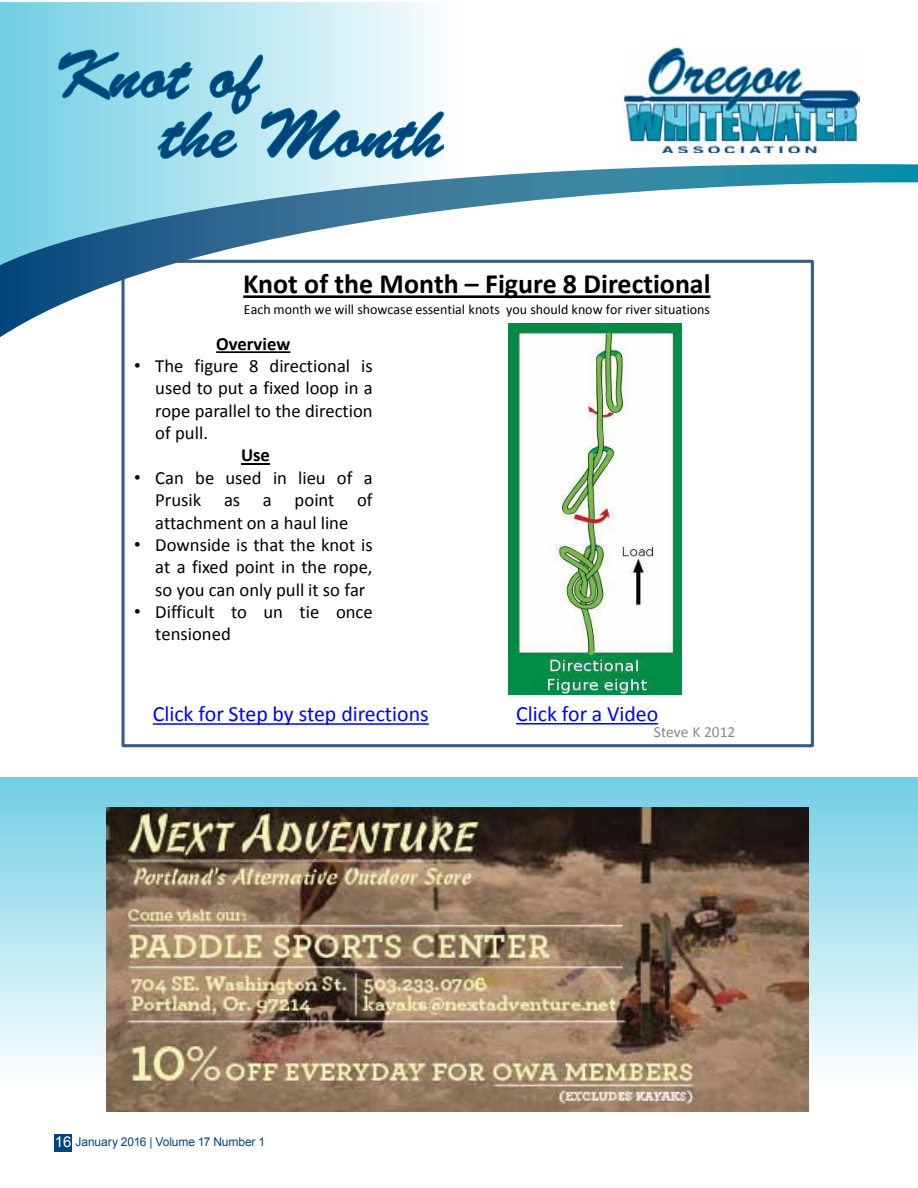
<style>
.page{position:relative;width:918px;height:1188px;background:#fff}
.page>*{position:absolute;margin:0;border:0;box-sizing:border-box;transform-origin:0 0}
.t1{font:67.5px/59.4px "Brush Script Std";color:#00447c}
.t2{font:700 27.9px "Calibri";color:#000}
.t3{font:21.9px "Calibri";letter-spacing:-.005em;color:#00f}
.t4{font:21.75px "Calibri";color:#00f}
.t5{font:18.6px/22.4px "Calibri";color:#000;text-align:justify}
.t6{font:700 18.6px "Calibri";color:#000}
.t7{font:15.45px "Calibri";color:#898989}
.t8{font:13.95px "Calibri";color:#000}
.t9{font:12px "Arial";letter-spacing:-.01em;color:#00447c}
.s1{font-family:"Arial"}
.s2{font-size:15px;color:#fff}
</style>
<div class="page">
<div style="left:0;top:778px;width:918px;height:410px;background:linear-gradient(to bottom,#79cfe4,#fff)"></div>
<div style="left:54px;top:1134px;width:18px;height:18px;background:#00447c"></div>
<svg style="left:216px;top:351px;width:74px;height:2px"></svg>
<hr style="left:241px;top:463px;width:29px;height:2px;background:#000">
<svg style="left:516px;top:723px;width:142px;height:2px"></svg>
<svg style="left:153px;top:723px;width:276px;height:2px"></svg>
<img style="left:509px;top:337px;width:172px;height:358px">
<svg style="left:0;top:2px;width:860px;height:162px"></svg>
<svg style="left:0;top:164px;width:918px;height:173px"></svg>
<img style="left:624px;top:47px;width:235px;height:105px">
<svg style="left:57px;top:49px;width:388px;height:112px;background:#aadfea"></svg>
<img style="left:106px;top:807px;width:702px;height:304px">
<h1 class="t1" style="left:162px;top:47px;width:283px;text-indent:-108px">Knot of<br>the Month</h1>
<h2 class="t2" style="left:243px;top:266px;width:469px">Knot of the Month – Figure 8 Directional</h2>
<p class="t8" style="left:244px;top:300px;width:468px">Each month we will showcase essential knots you should know for river situations</p>
<p class="t6" style="left:216px;top:332px;width:76px">Overview</p>
<p class="t5" style="left:155px;top:355px;width:219px;text-indent:-21px"><span class="s1">•</span> The figure 8 directional is used to put a fixed loop in a rope parallel to the direction of pull.</p>
<p class="t6" style="left:241px;top:443px;width:30px">Use</p>
<p class="t5" style="left:155px;top:467px;width:219px;text-indent:-21px"><span class="s1">•</span> Can be used in lieu of a Prusik as a point of attachment on a haul line</p>
<p class="t5" style="left:155px;top:534px;width:219px;text-indent:-21px"><span class="s1">•</span> Downside is that the knot is at a fixed point in the rope, so you can only pull it so far</p>
<p class="t5" style="left:155px;top:601px;width:219px;text-indent:-21px"><span class="s1">•</span> Difficult to un tie once tensioned</p>
<p class="t3" style="left:153px;top:700px;width:277px">Click for Step by step directions</p>
<p class="t4" style="left:516px;top:700px;width:143px">Click for a Video</p>
<p class="t7" style="left:654px;top:722px;width:83px">Steve K 2012</p>
<p class="t9" style="left:55px;top:1134px;width:212px"><span class="s2">16</span> January 2016 | Volume 17 Number 1</p>
</div>
